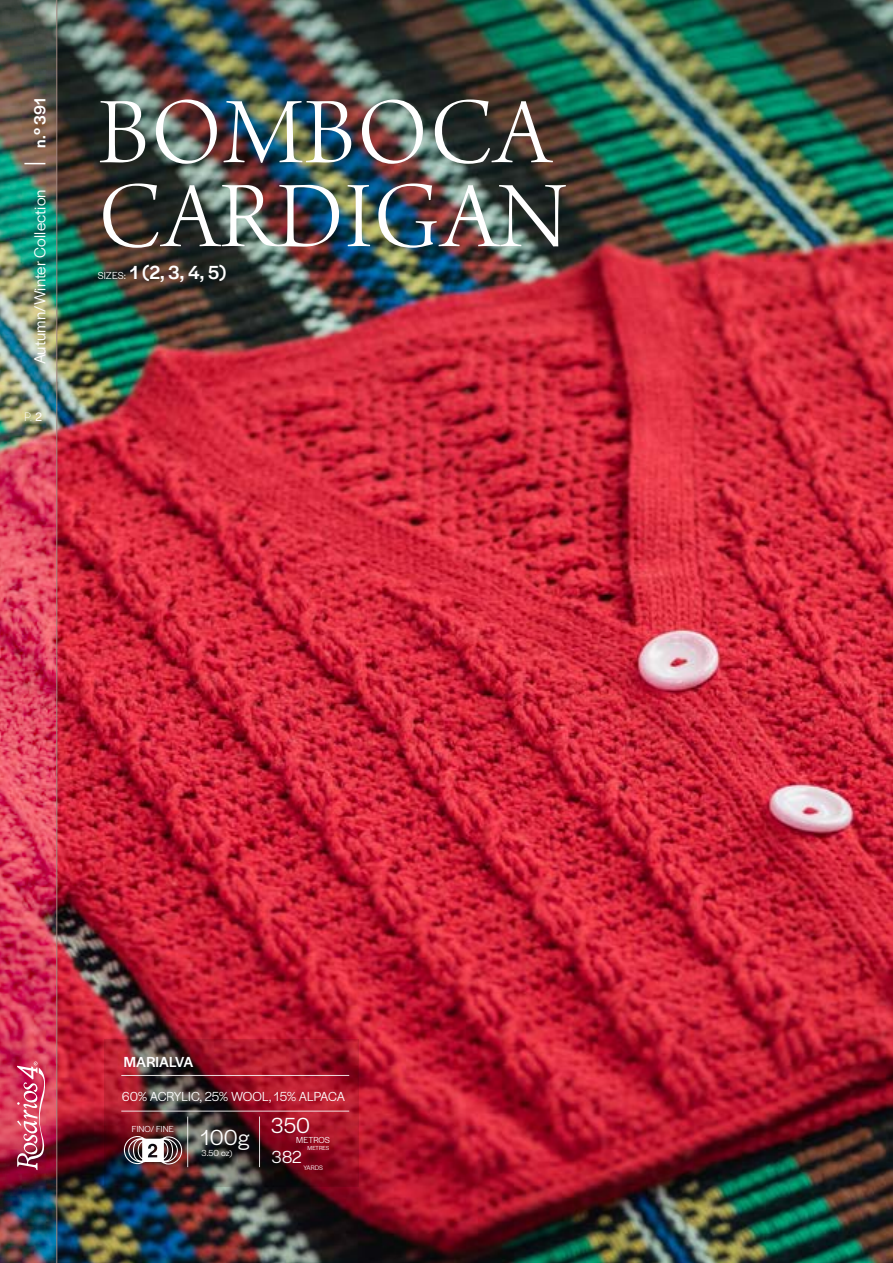
<style>
.page{position:relative;width:893px;height:1263px;background:#fff}
.page>*{position:absolute;margin:0;border:0;box-sizing:border-box;transform-origin:0 0}
.t1{font:99px "Arno Pro Light Display";letter-spacing:.01em;color:#fff}
.t2{font:22.5px "Halyard Display";letter-spacing:.01em;color:#fff}
.t3{font:500 19.5px "Halyard Display";color:#fff}
.t4{font:18px "Halyard Display";color:#fff}
.t5{font:16.5px "Halyard Display";letter-spacing:.01em;color:#fff}
.t6{font:500 16.5px "Halyard Display";color:#fff}
.t7{font:500 15px "Halyard Display";letter-spacing:.005em;color:#fff}
.t8{font:13.5px "Halyard Display";letter-spacing:.005em;color:#fff}
.t9{font:300 12px "PP Pangram Sans";color:#fff}
.t10{font:10.5px "Halyard Display";letter-spacing:.005em;color:#fff}
.t11{font:9px "Halyard Display";letter-spacing:.005em;color:#fff}
.t12{font:6.75px "Halyard Display";letter-spacing:.005em;color:#fff}
.t13{font:6px "Halyard Display";letter-spacing:.005em;color:#fff}
.s1{font-weight:500}
</style>
<div class="page">
<img style="left:58px;top:0;width:835px;height:1263px">
<img style="left:0;top:0;width:57px;height:1263px">
<hr style="left:57px;top:0;width:1px;height:1263px;background:#9f847d">
<img style="left:17px;top:1061px;width:30px;height:109px">
<svg style="left:24px;top:163px;width:21px;height:1px"></svg>
<img style="left:104px;top:1039px;width:255px;height:147px">
<svg style="left:124px;top:1136px;width:58px;height:28px"></svg>
<hr style="left:121px;top:1075px;width:228px;height:1px;background:#fff">
<hr style="left:121px;top:1111px;width:228px;height:1px;background:#fff">
<hr style="left:187px;top:1116px;width:1px;height:51px;background:#fff">
<hr style="left:259px;top:1116px;width:1px;height:51px;background:#fff">
<p class="t6" style="left:28px;top:148px;width:51px;rotate:-90deg">n.º 391</p>
<p class="t5" style="left:28px;top:364px;width:177px;rotate:-90deg">Autumn/Winter Collection</p>
<p class="t9" style="left:24px;top:409px;width:19px">P. <span class="s1">2</span></p>
<h1 class="t1" style="left:98px;top:79px;width:453px">BOMBOCA</h1>
<h1 class="t1" style="left:98px;top:163px;width:470px">CARDIGAN</h1>
<h3 class="t3" style="left:130px;top:258px;width:98px">1 (2, 3, 4, 5)</h3>
<p class="t10" style="left:98px;top:268px;width:30px">SIZES:</p>
<p class="t7" style="left:124px;top:1051px;width:71px">MARIALVA</p>
<p class="t8" style="left:122px;top:1087px;width:225px">60% ACRYLIC, 25% WOOL, 15% ALPACA</p>
<p class="t11" style="left:132px;top:1122px;width:43px">FINO/ FINE</p>
<h2 class="t2" style="left:200px;top:1121px;width:50px">100g</h2>
<p class="t11" style="left:201px;top:1147px;width:32px">3.50 oz)</p>
<h2 class="t2" style="left:271px;top:1110px;width:41px">350</h2>
<h3 class="t4" style="left:272px;top:1144px;width:31px">382</h3>
<p class="t11" style="left:296px;top:1134px;width:35px">METROS</p>
<p class="t13" style="left:308px;top:1144px;width:23px">METRES</p>
<p class="t12" style="left:303px;top:1163px;width:21px">YARDS</p>
</div>
